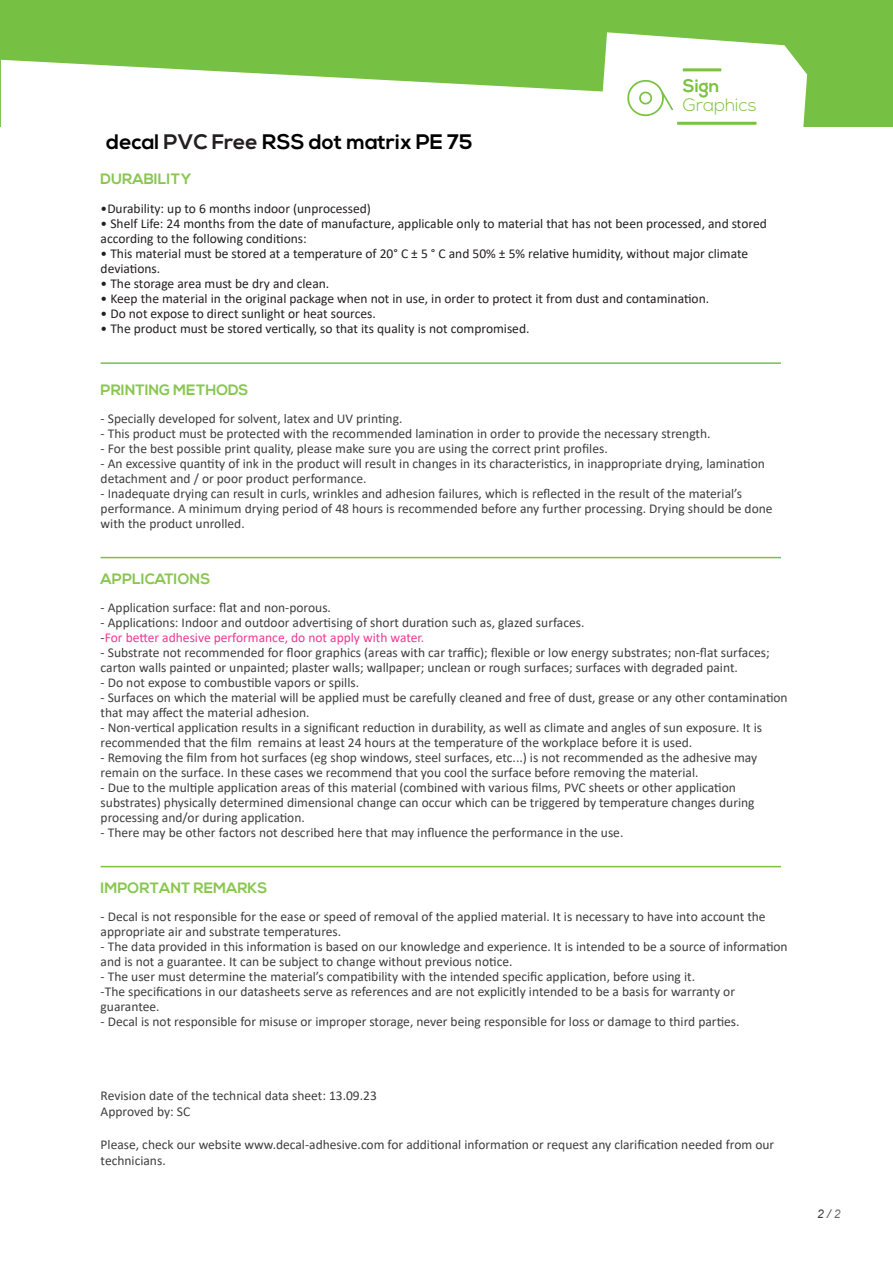
<style>
.page{position:relative;width:893px;height:1263px;background:#fff}
.page>*{position:absolute;margin:0;border:0;box-sizing:border-box;transform-origin:0 0}
.t1{font:700 21px "Nexa";color:#000}
.t2{font:300 18px "Nexa";color:#7cc142}
.t3{font:700 18px "Nexa";color:#7cc142}
.t4{font:700 15px "Nexa";color:#88c650}
.t5{font:13.5px/15px "Calibri";color:#3e3e3f}
.t6{font:13.5px/15px "Calibri";color:#231f20}
.t7{font:italic 12px "Arial";color:#3e3e3f}
.s1{color:#231f20}
.s2{color:#ed3896}
.s3{color:#6c6d70}
</style>
<div class="page">
<div style="left:1px;top:0;width:892px;height:127px;background:#76c043"></div>
<svg style="left:605px;top:32px;width:202px;height:95px;fill:#fff"></svg>
<svg style="left:1px;top:60px;width:780px;height:67px;fill:#fff"></svg>
<svg style="left:677px;top:122px;width:80px;height:3px"></svg>
<svg style="left:683px;top:68px;width:38px;height:3px"></svg>
<svg style="left:627px;top:79px;width:46px;height:37px;background:#e8f4df"></svg>
<hr style="left:101px;top:362px;width:680px;height:2px;background:#7bc142">
<hr style="left:101px;top:557px;width:680px;height:1px;background:#7bc142">
<hr style="left:101px;top:866px;width:680px;height:1px;background:#7bc142">
<h1 class="t1" style="left:106px;top:130px;width:368px">decal <span class="s1">PVC Free</span> RSS dot matrix PE 75</h1>
<h2 class="t3" style="left:683px;top:75px;width:38px">Sign</h2>
<h2 class="t2" style="left:683px;top:95px;width:75px">Graphics</h2>
<p class="t4" style="left:101px;top:170px;width:92px">DURABILITY</p>
<p class="t6" style="left:101px;top:200px;width:272px">•Durability: up to 6 months indoor (unprocessed)</p>
<p class="t6" style="left:101px;top:215px;width:668px">• Shelf Life: 24 months from the date of manufacture, applicable only to material that has not been processed, and stored according to the following conditions:</p>
<p class="t6" style="left:101px;top:245px;width:649px">• This material must be stored at a temperature of 20° C ± 5 ° C and 50% ± 5% relative humidity, without major climate deviations.</p>
<p class="t6" style="left:101px;top:275px;width:230px">• The storage area must be dry and clean.</p>
<p class="t6" style="left:101px;top:290px;width:610px">• Keep the material in the original package when not in use, in order to protect it from dust and contamination.</p>
<p class="t6" style="left:101px;top:305px;width:277px">• Do not expose to direct sunlight or heat sources.</p>
<p class="t6" style="left:101px;top:320px;width:430px">• The product must be stored vertically, so that its quality is not compromised.</p>
<p class="t4" style="left:101px;top:381px;width:149px">PRINTING METHODS</p>
<p class="t5" style="left:101px;top:411px;width:303px">- Specially developed for solvent, latex and UV printing.</p>
<p class="t5" style="left:101px;top:426px;width:611px">- This product must be protected with the recommended lamination in order to provide the necessary strength.</p>
<p class="t5" style="left:101px;top:441px;width:509px">- For the best possible print quality, please make sure you are using the correct print profiles.</p>
<p class="t5" style="left:101px;top:456px;width:666px">- An excessive quantity of ink in the product will result in changes in its characteristics, in inappropriate drying, lamination detachment and / or poor product performance.</p>
<p class="t5" style="left:101px;top:486px;width:673px">- Inadequate drying can result in curls, wrinkles and adhesion failures, which is reflected in the result of the material’s performance. A minimum drying period of 48 hours is recommended before any further processing. Drying should be done with the product unrolled.</p>
<p class="t4" style="left:101px;top:570px;width:111px">APPLICATIONS</p>
<p class="t5" style="left:101px;top:600px;width:232px">- Application surface: flat and non-porous.</p>
<p class="t5" style="left:101px;top:615px;width:485px">- Applications: Indoor and outdoor advertising of short duration such as, glazed surfaces. -<span class="s2">For better adhesive performance, do not apply with water.</span></p>
<p class="t5" style="left:101px;top:645px;width:670px">- Substrate not recommended for floor graphics (areas with car traffic); flexible or low energy substrates; non-flat surfaces; carton walls painted or unpainted; plaster walls; wallpaper; unclean or rough surfaces; surfaces with degraded paint.</p>
<p class="t5" style="left:101px;top:675px;width:260px">- Do not expose to combustible vapors or spills.</p>
<p class="t5" style="left:101px;top:690px;width:689px">- Surfaces on which the material will be applied must be carefully cleaned and free of dust, grease or any other contamination that may affect the material adhesion.</p>
<p class="t5" style="left:101px;top:720px;width:663px">- Non-vertical application results in a significant reduction in durability, as well as climate and angles of sun exposure. It is recommended that the film remains at least 24 hours at the temperature of the workplace before it is used.</p>
<p class="t5" style="left:101px;top:750px;width:658px">- Removing the film from hot surfaces (eg shop windows, steel surfaces, etc...) is not recommended as the adhesive may remain on the surface. In these cases we recommend that you cool the surface before removing the material.</p>
<p class="t5" style="left:101px;top:780px;width:655px">- Due to the multiple application areas of this material (combined with various films, PVC sheets or other application substrates) physically determined dimensional change can occur which can be triggered by temperature changes during processing and/or during application.</p>
<p class="t5" style="left:101px;top:825px;width:524px">- There may be other factors not described here that may influence the performance in the use.</p>
<p class="t4" style="left:101px;top:879px;width:168px">IMPORTANT REMARKS</p>
<p class="t5" style="left:101px;top:909px;width:667px">- Decal is not responsible for the ease or speed of removal of the applied material. It is necessary to have into account the appropriate air and substrate temperatures.</p>
<p class="t5" style="left:101px;top:939px;width:689px">- The data provided in this information is based on our knowledge and experience. It is intended to be a source of information and is not a guarantee. It can be subject to change without previous notice.</p>
<p class="t5" style="left:101px;top:969px;width:636px">- The user must determine the material’s compatibility with the intended specific application, before using it.<br>-The specifications in our datasheets serve as references and are not explicitly intended to be a basis for warranty or guarantee.</p>
<p class="t5" style="left:101px;top:1014px;width:640px">- Decal is not responsible for misuse or improper storage, never being responsible for loss or damage to third parties.</p>
<p class="t5" style="left:101px;top:1087px;width:278px;line-height:16.2px">Revision date of the technical data sheet: 13.09.23<br>Approved by: SC</p>
<p class="t5" style="left:101px;top:1136px;width:675px;line-height:16.2px">Please, check our website www.decal-adhesive.com for additional information or request any clarification needed from our technicians.</p>
<p class="t7" style="left:817px;top:1206px;width:25px">2 / <span class="s3">2</span></p>
</div>
